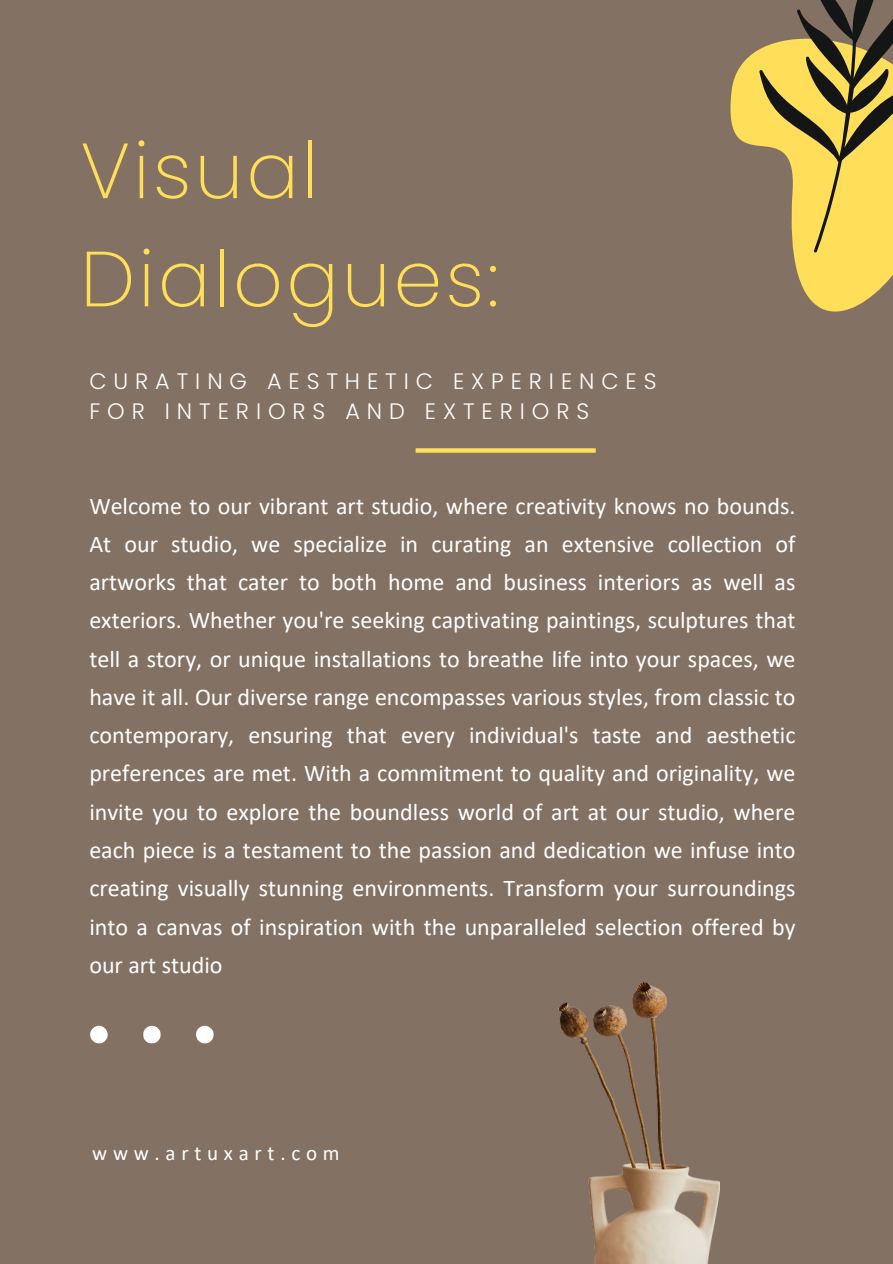
<style>
.page{position:relative;width:893px;height:1264px;background:#fff}
.page>*{position:absolute;margin:0;border:0;box-sizing:border-box;transform-origin:0 0}
.t1{font:200 77.85px "Poppins";letter-spacing:.04em;color:#ffde59}
.t2{font:24px/38.2px "Calibri";color:#fff;text-align:justify}
.t3{font:300 22.35px "Poppins";letter-spacing:.31em;color:#fff}
.t4{font:21px "Calibri";letter-spacing:.275em;color:#fff}
</style>
<div class="page">
<div style="left:0;top:0;width:892px;height:1263px;background:#837164"></div>
<div style="left:415px;top:448px;width:180px;height:5px;background:#ffde59"></div>
<img style="left:558px;top:982px;width:161px;height:281px">
<svg style="left:90px;top:1025px;width:18px;height:18px"></svg>
<svg style="left:143px;top:1025px;width:18px;height:18px"></svg>
<svg style="left:196px;top:1025px;width:18px;height:18px"></svg>
<svg style="left:730px;top:49px;width:162px;height:263px"></svg>
<svg style="left:759px;top:0;width:133px;height:252px"></svg>
<p class="t1" style="left:80px;top:116px;width:239px">Visual</p>
<p class="t1" style="left:80px;top:224px;width:420px">Dialogues:</p>
<p class="t3" style="left:89px;top:365px;width:568px">CURATING AESTHETIC EXPERIENCES</p>
<p class="t3" style="left:89px;top:396px;width:501px">FOR INTERIORS AND EXTERIORS</p>
<p class="t2" style="left:89px;top:488px;width:707px">Welcome to our vibrant art studio, where creativity knows no bounds.<br>At our studio, we specialize in curating an extensive collection of artworks that cater to both home and business interiors as well as exteriors. Whether you're seeking captivating paintings, sculptures that tell a story, or unique installations to breathe life into your spaces, we have it all. Our diverse range encompasses various styles, from classic to contemporary, ensuring that every individual's taste and aesthetic preferences are met. With a commitment to quality and originality, we invite you to explore the boundless world of art at our studio, where each piece is a testament to the passion and dedication we infuse into creating visually stunning environments. Transform your surroundings into a canvas of inspiration with the unparalleled selection offered by our art studio</p>
<p class="t4" style="left:92px;top:1143px;width:249px">www.artuxart.com</p>
</div>
